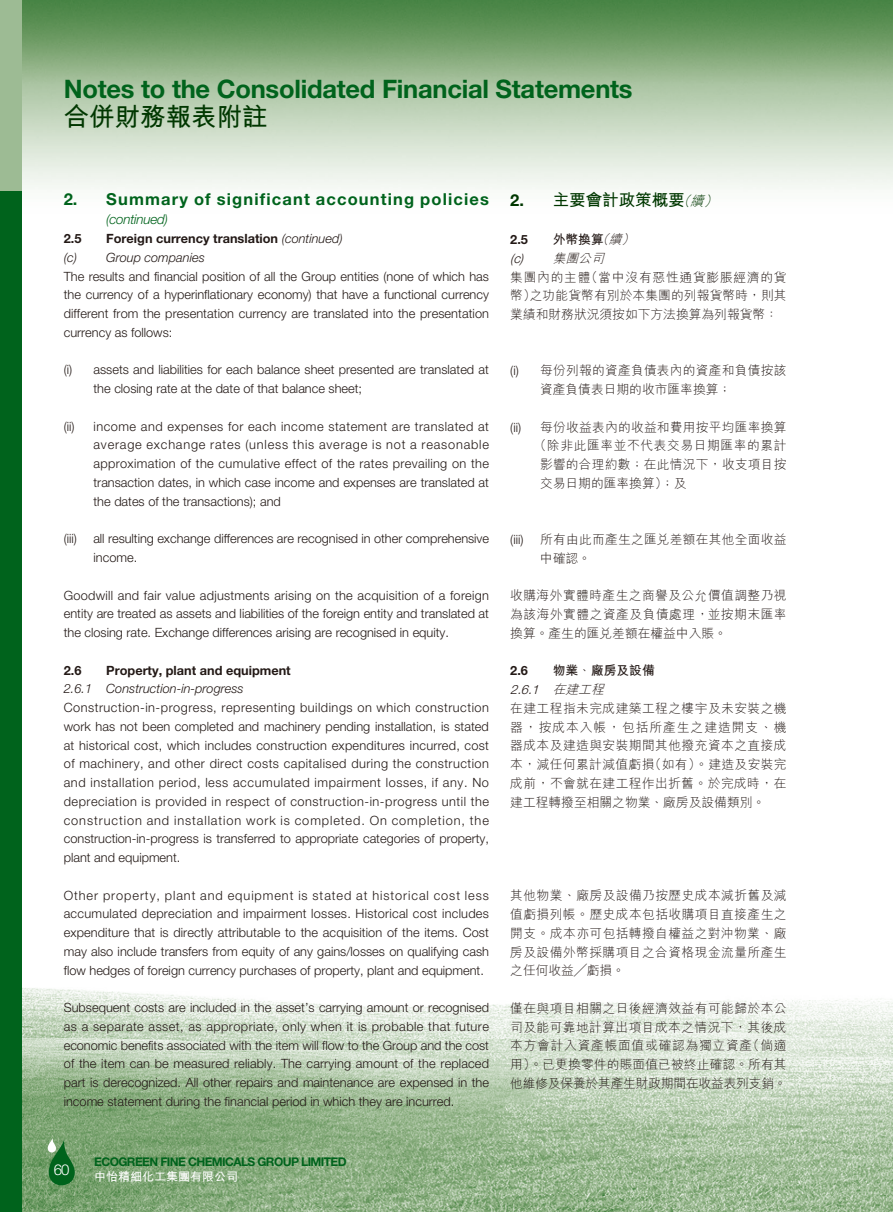
<style>
.page{position:relative;width:893px;height:1212px;background:#fff}
.page>*{position:absolute;margin:0;border:0;box-sizing:border-box;transform-origin:0 0}
.t1{font:700 25.5px "Helvetica Neue LT Std";letter-spacing:-.01em;color:#00631c}
.t2{font:25.5px "M Hei HK Bold E Ten B5 H";color:#003700}
.t3{font:700 16.5px "Helvetica Neue LT Std";letter-spacing:.07em;color:#00631c}
.t4{font:16.5px "M Hei HK Bold E Ten B5 H";color:#003700}
.t5{font:300 15px "Helvetica Neue LT Std";color:#fff}
.t6{font:italic 300 13.5px "Helvetica Neue LT Std";letter-spacing:-.02em;color:#00631c}
.t7{font:300 12.75px/18.8px "Helvetica Neue LT Std";color:#231916;text-align:justify}
.t8{font:12.75px/18.8px "M Hei HK Light E Ten B5 H";letter-spacing:.02em;color:#231916;text-align:justify}
.t9{font:italic 300 12.75px/18.8px "Helvetica Neue LT Std";color:#231916}
.t10{font:700 12.75px "Helvetica Neue LT Std";color:#231916}
.t11{font:12.75px "M Hei HK Light E Ten B5 H";letter-spacing:.045em;color:#231916}
.t12{font:12.75px "M Hei HK Bold E Ten B5 H";color:#231916}
.t13{font:12.75px "M Hei HK Light E Ten B5 H";color:#231916}
.t14{font:italic 300 12.75px "Helvetica Neue LT Std";color:#231916}
.t15{font:700 12px "Helvetica Neue LT Std";letter-spacing:-.05em;color:#00631c}
.t16{font:12px "M Hei HK Bold E Ten B5 H";color:#fff}
.s1{font-weight:700;font-style:normal}
.s2{font-family:"Helvetica Neue LT Std";font-weight:700}
.s3{font-family:"M Hei HK Light E Ten B5 H";font-style:italic;font-size:13.5px}
.s4{font-family:"M Hei HK Light E Ten B5 H";font-style:italic}
.s5{font-family:"Helvetica Neue LT Std";font-weight:300;font-style:italic}
.s6{font-style:italic}
.s7{font-family:"Helvetica Neue LT Std";font-weight:300}
.s8{font-family:"M Hei HK Light E Ten B5 H"}
.s9{font-family:"M Hei HK Light E Ten B5 H";font-weight:400}
</style>
<div class="page">
<img style="left:21px;top:0;width:871px;height:703px">
<img style="left:21px;top:703px;width:871px;height:509px">
<svg style="left:48px;top:1137px;width:27px;height:48px"></svg>
<div style="left:0;top:0;width:21px;height:914px;background:#9dbb94"></div>
<div style="left:0;top:191px;width:21px;height:1021px;background:#00631c"></div>
<img style="left:892px;top:0;width:1px;height:1212px">
<img style="left:892px;top:703px;width:1px;height:509px">
<h1 class="t1" style="left:64px;top:80px;width:570px">Notes to the Consolidated Financial Statements</h1>
<h1 class="t2" style="left:64px;top:107px;width:205px">合併財務報表附註</h1>
<p class="t3" style="left:64px;top:193px;width:427px">2. Summary of significant accounting policies</p>
<p class="t6" style="left:106px;top:215px;width:63px">(continued)</p>
<p class="t10" style="left:64px;top:234px;width:19px">2.5</p>
<p class="t9" style="left:64px;top:231px;width:280px;text-indent:43px"><span class="s1">Foreign currency translation</span> (continued) (c) Group companies</p>
<p class="t7" style="left:64px;top:268px;width:427px">The results and financial position of all the Group entities (none of which has the currency of a hyperinflationary economy) that have a functional currency different from the presentation currency are translated into the presentation currency as follows:</p>
<p class="t7" style="left:94px;top:362px;width:397px;text-indent:-30px">(i) assets and liabilities for each balance sheet presented are translated at the closing rate at the date of that balance sheet;</p>
<p class="t7" style="left:64px;top:418px;width:12px">(ii)</p>
<p class="t7" style="left:94px;top:418px;width:397px">income and expenses for each income statement are translated at average exchange rates (unless this average is not a reasonable approximation of the cumulative effect of the rates prevailing on the transaction dates, in which case income and expenses are translated at the dates of the transactions); and</p>
<p class="t7" style="left:64px;top:531px;width:15px">(iii)</p>
<p class="t7" style="left:93px;top:531px;width:397px">all resulting exchange differences are recognised in other comprehensive income.</p>
<p class="t7" style="left:64px;top:587px;width:427px">Goodwill and fair value adjustments arising on the acquisition of a foreign entity are treated as assets and liabilities of the foreign entity and translated at the closing rate. Exchange differences arising are recognised in equity.</p>
<p class="t10" style="left:64px;top:665px;width:19px">2.6</p>
<p class="t10" style="left:106px;top:665px;width:186px">Property, plant and equipment</p>
<p class="t9" style="left:64px;top:681px;width:181px">2.6.1 Construction-in-progress</p>
<p class="t7" style="left:64px;top:700px;width:427px">Construction-in-progress, representing buildings on which construction work has not been completed and machinery pending installation, is stated at historical cost, which includes construction expenditures incurred, cost of machinery, and other direct costs capitalised during the construction and installation period, less accumulated impairment losses, if any. No depreciation is provided in respect of construction-in-progress until the construction and installation work is completed. On completion, the construction-in-progress is transferred to appropriate categories of property, plant and equipment.</p>
<p class="t7" style="left:64px;top:887px;width:427px">Other property, plant and equipment is stated at historical cost less accumulated depreciation and impairment losses. Historical cost includes expenditure that is directly attributable to the acquisition of the items. Cost may also include transfers from equity of any gains/losses on qualifying cash flow hedges of foreign currency purchases of property, plant and equipment.</p>
<p class="t7" style="left:64px;top:1000px;width:427px">Subsequent costs are included in the asset’s carrying amount or recognised as a separate asset, as appropriate, only when it is probable that future economic benefits associated with the item will flow to the Group and the cost of the item can be measured reliably. The carrying amount of the replaced part is derecognized. All other repairs and maintenance are expensed in the income statement during the financial period in which they are incurred.</p>
<p class="t5" style="left:54px;top:1164px;width:17px">60</p>
<p class="t15" style="left:94px;top:1157px;width:254px">ECOGREEN FINE CHEMICALS GROUP LIMITED</p>
<p class="t16" style="left:94px;top:1171px;width:145px">中怡精細化工集團有限公司</p>
<p class="t4" style="left:510px;top:194px;width:212px"><span class="s2">2.</span> 主要會計政策概要<span class="s3">（續）</span></p>
<p class="t10" style="left:510px;top:235px;width:19px">2.5</p>
<p class="t12" style="left:553px;top:234px;width:87px">外幣換算<span class="s4">（續）</span></p>
<p class="t8" style="left:510px;top:250px;width:278px;text-align:left"><span class="s5">(c)</span> <span class="s6">集團公司<br></span>集團內的主體（當中沒有惡性通貨膨脹經濟的貨幣）之功能貨幣有別於本集團的列報貨幣時，則其業績和財務狀況須按如下方法換算為列報貨幣：</p>
<p class="t8" style="left:540px;top:363px;width:248px;text-indent:-30px"><span class="s7">(i)</span> 每份列報的資產負債表內的資產和負債按該資產負債表日期的收市匯率換算；</p>
<p class="t7" style="left:510px;top:419px;width:12px">(ii)</p>
<p class="t8" style="left:540px;top:419px;width:248px">每份收益表內的收益和費用按平均匯率換算</p>
<p class="t11" style="left:534px;top:441px;width:254px">（除非此匯率並不代表交易日期匯率的累計</p>
<p class="t8" style="left:540px;top:457px;width:248px">影響的合理約數；在此情況下，收支項目按</p>
<p class="t13" style="left:540px;top:478px;width:148px">交易日期的匯率換算）；及</p>
<p class="t7" style="left:510px;top:532px;width:15px">(iii)</p>
<p class="t8" style="left:540px;top:532px;width:248px">所有由此而產生之匯兌差額在其他全面收益中確認。</p>
<p class="t8" style="left:510px;top:588px;width:278px">收購海外實體時產生之商譽及公允價值調整乃視為該海外實體之資產及負債處理，並按期末匯率換算。產生的匯兌差額在權益中入賬。</p>
<p class="t10" style="left:510px;top:666px;width:19px">2.6</p>
<p class="t12" style="left:553px;top:666px;width:103px">物業<span class="s8">、</span>廠房及設備</p>
<p class="t14" style="left:510px;top:685px;width:98px">2.6.1 <span class="s9">在建工程</span></p>
<p class="t8" style="left:510px;top:700px;width:278px">在建工程指未完成建築工程之樓宇及未安裝之機器，按成本入帳，包括所產生之建造開支、機器成本及建造與安裝期間其他撥充資本之直接成本，減任何累計減值虧損（如有）。建造及安裝完成前，不會就在建工程作出折舊。於完成時，在建工程轉撥至相關之物業、廠房及設備類別。</p>
<p class="t8" style="left:510px;top:888px;width:278px">其他物業、廠房及設備乃按歷史成本減折舊及減值虧損列帳。歷史成本包括收購項目直接產生之開支。成本亦可包括轉撥自權益之對沖物業、廠房及設備外幣採購項目之合資格現金流量所產生之任何收益╱虧損。</p>
<p class="t8" style="left:510px;top:1000px;width:278px">僅在與項目相關之日後經濟效益有可能歸於本公司及能可靠地計算出項目成本之情況下，其後成本方會計入資產帳面值或確認為獨立資產（倘適用）。已更換零件的賬面值已被終止確認。所有其他維修及保養於其產生財政期間在收益表列支銷。</p>
</div>
